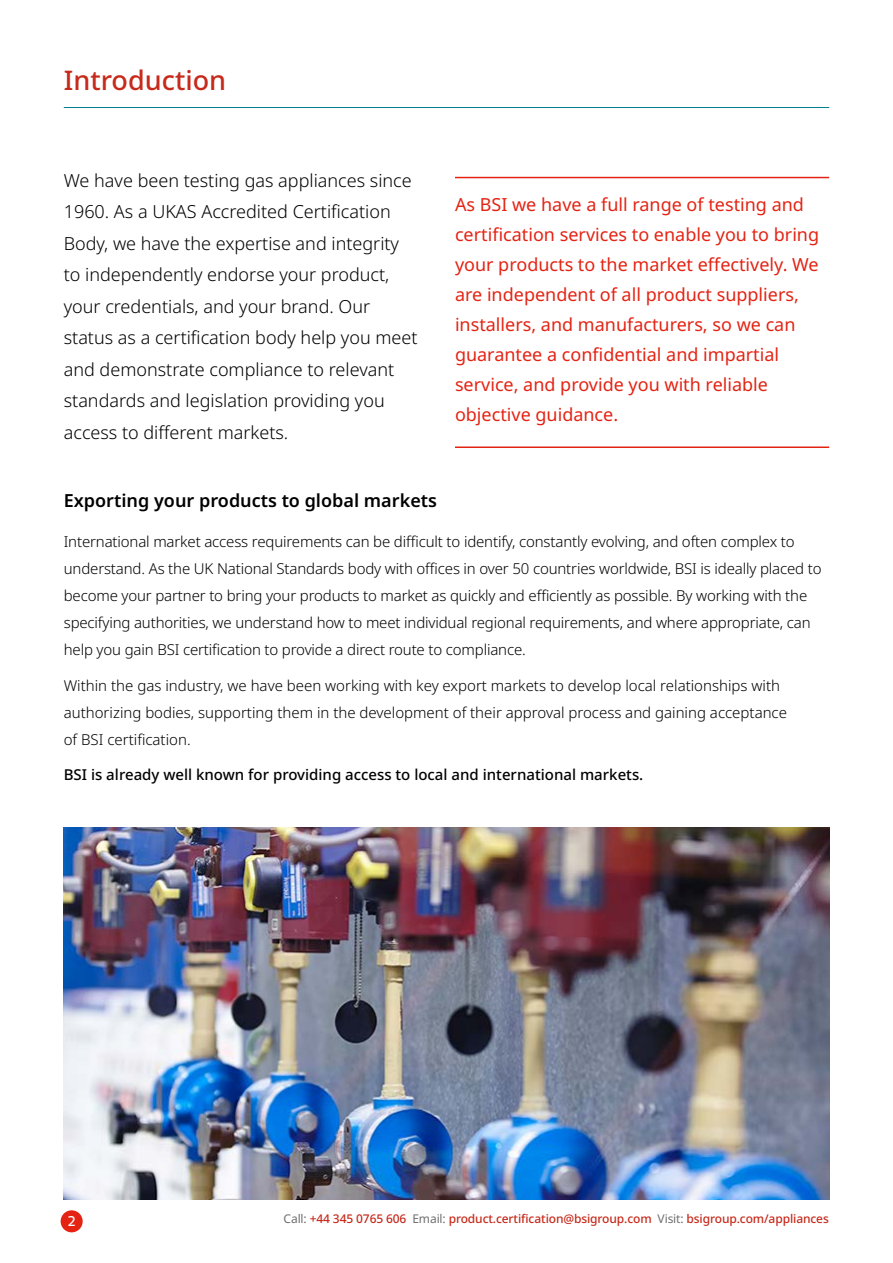
<style>
.page{position:relative;width:893px;height:1263px;background:#fff}
.page>*{position:absolute;margin:0;border:0;box-sizing:border-box;transform-origin:0 0}
.t1{font:500 27px "Noto Sans";color:#c62a1b}
.t2{font:300 18px/31.5px "Noto Sans";color:#000}
.t3{font:18px/30px "Noto Sans";color:#e42313}
.t4{font:600 18px "Noto Sans";color:#000}
.t5{font:500 15.3px "BSI Gesta";color:#fff}
.t6{font:300 15px/27px "Noto Sans";letter-spacing:-.01em;color:#000}
.t7{font:500 15px "Noto Sans";color:#000}
.t8{font:500 12px "Noto Sans";letter-spacing:-.01em;color:#c62a1b}
.s1{font-weight:400;color:#706f6f}
</style>
<div class="page">
<hr style="left:64px;top:107px;width:765px;height:1px;background:#007f92">
<hr style="left:455px;top:177px;width:374px;height:1px;background:#e42313">
<hr style="left:455px;top:446px;width:374px;height:2px;background:#e42313">
<hr style="left:63px;top:1199px;width:766px;height:1px;background:#000">
<div style="left:61px;top:1210px;width:22px;height:22px;background:#e42313;border-radius:50%"></div>
<img style="left:64px;top:827px;width:765px;height:372px">
<h1 class="t1" style="left:64px;top:65px;width:164px">Introduction</h1>
<p class="t2" style="left:64px;top:165px;width:355px">We have been testing gas appliances since 1960. As a UKAS Accredited Certification Body, we have the expertise and integrity to independently endorse your product, your credentials, and your brand. Our status as a certification body help you meet and demonstrate compliance to relevant standards and legislation providing you access to different markets.</p>
<p class="t3" style="left:455px;top:189px;width:366px">As BSI we have a full range of testing and certification services to enable you to bring your products to the market effectively. We are independent of all product suppliers, installers, and manufacturers, so we can guarantee a confidential and impartial service, and provide you with reliable objective guidance.</p>
<p class="t4" style="left:64px;top:490px;width:375px">Exporting your products to global markets</p>
<p class="t6" style="left:64px;top:528px;width:759px">International market access requirements can be difficult to identify, constantly evolving, and often complex to understand. As the UK National Standards body with offices in over 50 countries worldwide, BSI is ideally placed to become your partner to bring your products to market as quickly and efficiently as possible. By working with the specifying authorities, we understand how to meet individual regional requirements, and where appropriate, can help you gain BSI certification to provide a direct route to compliance.</p>
<p class="t6" style="left:64px;top:672px;width:725px">Within the gas industry, we have been working with key export markets to develop local relationships with authorizing bodies, supporting them in the development of their approval process and gaining acceptance of BSI certification.</p>
<p class="t7" style="left:64px;top:766px;width:581px">BSI is already well known for providing access to local and international markets.</p>
<p class="t5" style="left:67px;top:1213px;width:10px">2</p>
<p class="t8" style="left:284px;top:1212px;width:547px"><span class="s1">Call:</span> +44 345 0765 606 <span class="s1">Email:</span> product.certification@bsigroup.com <span class="s1">Visit:</span> bsigroup.com/appliances</p>
</div>
